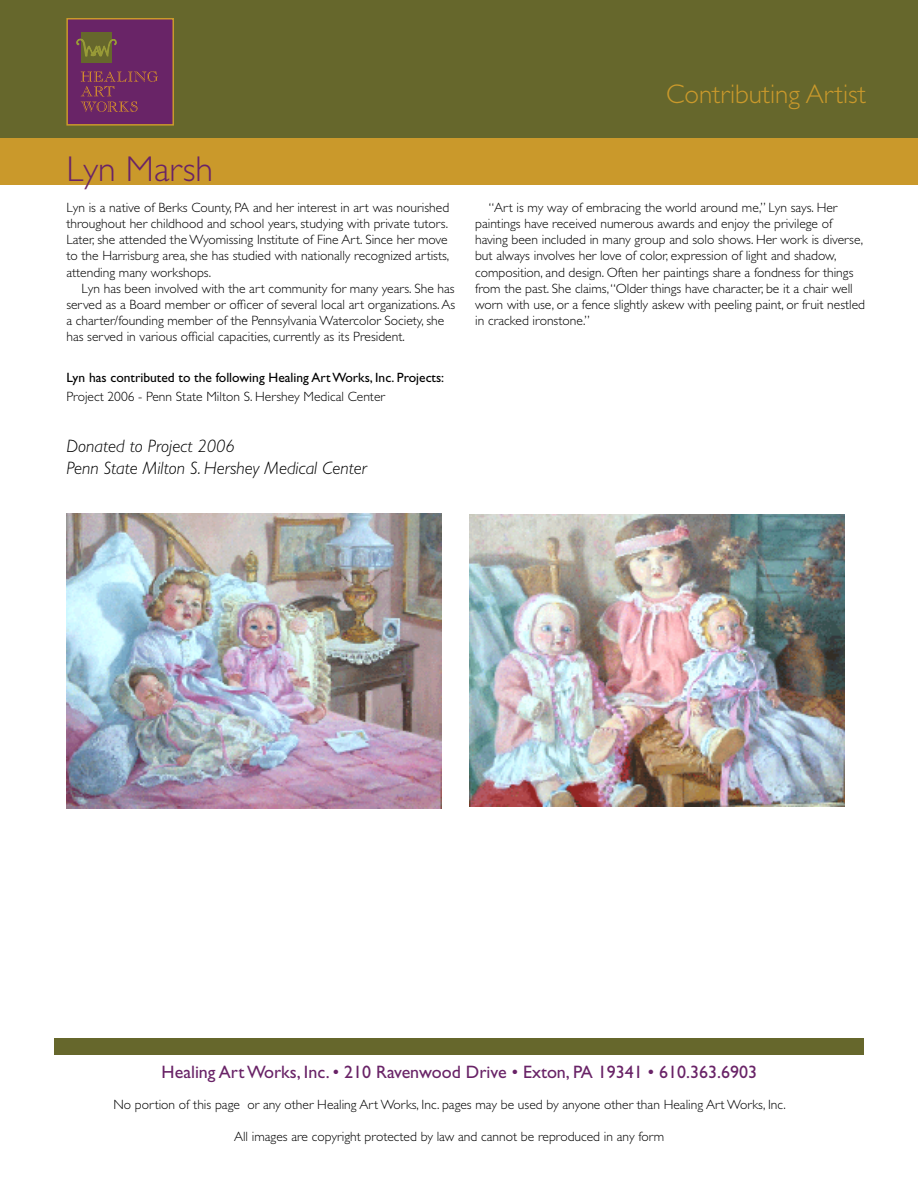
<style>
.page{position:relative;width:918px;height:1188px;background:#fff}
.page>*{position:absolute;margin:0;border:0;box-sizing:border-box;transform-origin:0 0}
.t1{font:300 36px "Gill Sans Std";color:#692367}
.t2{font:300 27px "Gill Sans Std";color:#ca992b}
.t3{font:18px "Gill Sans Std";color:#692367}
.t4{font:italic 300 18px/21.6px "Gill Sans Std";color:#000}
.t5{font:300 13.5px/16.2px "Gill Sans Std";color:#000}
.t6{font:13.5px "Gill Sans Std";color:#000}
</style>
<div class="page">
<div style="left:0;top:0;width:918px;height:138px;background:#66672c"></div>
<div style="left:67px;top:19px;width:106px;height:106px;background:#692467"></div>
<div style="left:81px;top:32px;width:31px;height:31px;background:#66672c"></div>
<svg style="left:76px;top:38px;width:41px;height:19px"></svg>
<svg style="left:81px;top:71px;width:77px;height:41px"></svg>
<div style="left:66px;top:18px;width:108px;height:108px;border:2px solid #ca992b"></div>
<div style="left:0;top:138px;width:918px;height:46px;background:#ca992b"></div>
<div style="left:54px;top:1038px;width:810px;height:16px;background:#66672c"></div>
<img style="left:66px;top:513px;width:375px;height:295px">
<img style="left:469px;top:514px;width:375px;height:293px">
<h1 class="t1" style="left:66px;top:148px;width:148px">Lyn Marsh</h1>
<p class="t5" style="left:66px;top:199px;width:384px">Lyn is a native of Berks County, PA and her interest in art was nourished throughout her childhood and school years, studying with private tutors.<br>Later, she attended the Wyomissing Institute of Fine Art. Since her move to the Harrisburg area, she has studied with nationally recognized artists, attending many workshops.</p>
<p class="t5" style="left:66px;top:280px;width:390px;text-indent:15px">Lyn has been involved with the art community for many years. She has served as a Board member or officer of several local art organizations. As a charter/founding member of the Pennsylvania Watercolor Society, she has served in various official capacities, currently as its President.</p>
<p class="t6" style="left:66px;top:370px;width:379px">Lyn has contributed to the following Healing Art Works, Inc. Projects:</p>
<p class="t5" style="left:66px;top:389px;width:320px">Project 2006 - Penn State Milton S. Hershey Medical Center</p>
<h3 class="t4" style="left:66px;top:436px;width:302px">Donated to Project 2006<br>Penn State Milton S. Hershey Medical Center</h3>
<h2 class="t2" style="left:666px;top:79px;width:201px">Contributing Artist</h2>
<p class="t5" style="left:475px;top:199px;width:391px;text-indent:14px">“Art is my way of embracing the world around me,” Lyn says. Her paintings have received numerous awards and enjoy the privilege of having been included in many group and solo shows. Her work is diverse, but always involves her love of color, expression of light and shadow, composition, and design. Often her paintings share a fondness for things from the past. She claims, “Older things have character, be it a chair well worn with use, or a fence slightly askew with peeling paint, or fruit nestled in cracked ironstone.”</p>
<h3 class="t3" style="left:162px;top:1061px;width:597px">Healing Art Works, Inc. • 210 Ravenwood Drive • Exton, PA 19341 • 610.363.6903</h3>
<p class="t5" style="left:113px;top:1097px;width:674px">No portion of this page or any other Healing Art Works, Inc. pages may be used by anyone other than Healing Art Works, Inc.</p>
<p class="t5" style="left:234px;top:1129px;width:431px">All images are copyright protected by law and cannot be reproduced in any form</p>
</div>
